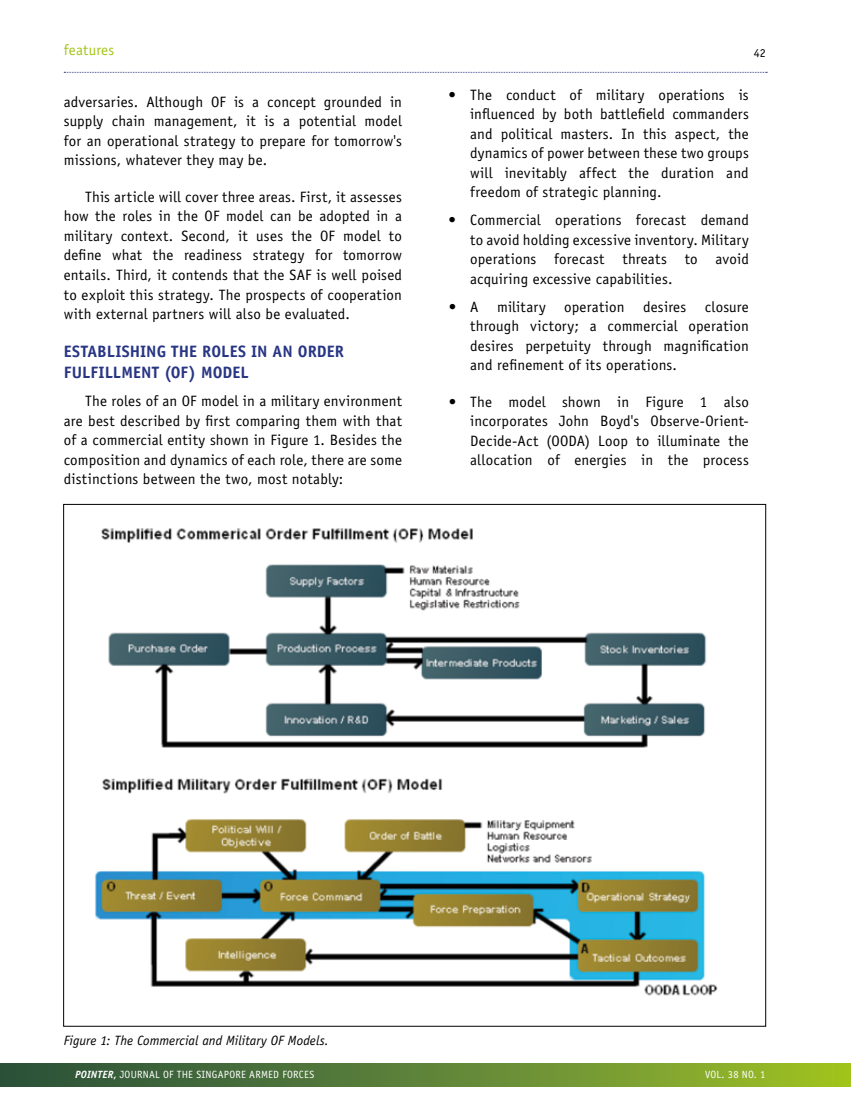
<style>
.page{position:relative;width:851px;height:1106px;background:#fff}
.page>*{position:absolute;margin:0;border:0;box-sizing:border-box;transform-origin:0 0}
.t1{font:700 16.5px "Officina Sans Std";letter-spacing:.01em;color:#283583}
.t2{font:15px/19.5px "Officina Sans Std";letter-spacing:.02em;color:#000;text-align:justify}
.t3{font:15px "Officina Sans Std";letter-spacing:.015em;color:#a2c617}
.t4{font:italic 13.5px "Officina Sans Std";letter-spacing:.005em;color:#000}
.t5{font:12px "Officina Sans Std";color:#000}
.t6{font:10.5px "Officina Sans Std";letter-spacing:.02em;color:#fff}
.s1{font-weight:700;font-style:italic}
.s2{font-weight:700}
</style>
<div class="page">
<div style="left:0;top:1063px;width:850px;height:23px;background:linear-gradient(to right,#254c40,#9dbf29)"></div>
<svg style="left:64px;top:72px;width:703px;height:1px"></svg>
<img style="left:95px;top:528px;width:623px;height:468px">
<p class="t3" style="left:64px;top:41px;width:52px">features</p>
<p class="t5" style="left:753px;top:46px;width:14px">42</p>
<p class="t2" style="left:64px;top:92px;width:340px">adversaries. Although OF is a concept grounded in supply chain management, it is a potential model for an operational strategy to prepare for tomorrow's missions, whatever they may be.</p>
<p class="t2" style="left:64px;top:187px;width:340px;text-indent:21px">This article will cover three areas. First, it assesses how the roles in the OF model can be adopted in a military context. Second, it uses the OF model to define what the readiness strategy for tomorrow entails. Third, it contends that the SAF</p>
<p class="t2" style="left:470px;top:85px;width:280px;text-indent:-22px">• The conduct of military operations is influenced by both battlefield commanders and political masters. In this aspect, the dynamics of power between these two groups will inevitably affect the duration and freedom of strategic planning.</p>
<p class="t2" style="left:470px;top:210px;width:280px;text-indent:-22px">• Commercial operations forecast demand to avoid holding excessive inventory. Military operations forecast threats to avoid acquiring excessive capabilities.</p>
<p class="t2" style="left:448px;top:297px;width:20px">• A</p>
<p class="t2" style="left:64px;top:265px;width:340px;text-indent:253px">is well poised to exploit this strategy. The prospects of cooperation with external partners will also be evaluated.</p>
<p class="t1" style="left:64px;top:341px;width:9px">ESTA</p>
<p class="t1" style="left:97px;top:341px;width:18px">BLISHI</p>
<p class="t1" style="left:146px;top:341px;width:196px">NG THE ROLES IN AN ORDER</p>
<p class="t1" style="left:64px;top:362px;width:27px">FULFILL</p>
<p class="t1" style="left:121px;top:362px;width:125px">MENT (OF) MODEL</p>
<p class="t2" style="left:64px;top:391px;width:340px;text-indent:21px">The roles of an OF model in a military environment are best described by first comparing them with that of a commercial entity shown in Figure 1. Besides the composition and dynamics of each role, there are some distinctions between the two, most notably:</p>
<p class="t2" style="left:470px;top:297px;width:280px;text-indent:27px">military operation desires closure through victory; a commercial operation desires perpetuity through magnification and refinement of its operations.</p>
<p class="t2" style="left:448px;top:392px;width:301px">• The model shown in Figure 1 also</p>
<p class="t2" style="left:470px;top:411px;width:280px">incorporates John Boyd's Observe-Orient-</p>
<p class="t2" style="left:448px;top:431px;width:112px">Decide-Act (OODA</p>
<p class="t2" style="left:470px;top:431px;width:280px;text-align:right">) Loop to illuminate the<br>allocation of energies in the process</p>
<p class="t4" style="left:64px;top:1032px;width:266px">Figure 1: The commercial and military OF models.</p>
<p class="t6" style="left:75px;top:1068px;width:240px"><span class="s1">POINTER</span><span class="s2">,</span> Journal of the singapore armed forces</p>
<p class="t6" style="left:705px;top:1068px;width:62px">Vol. 38 No. 1</p>
</div>
